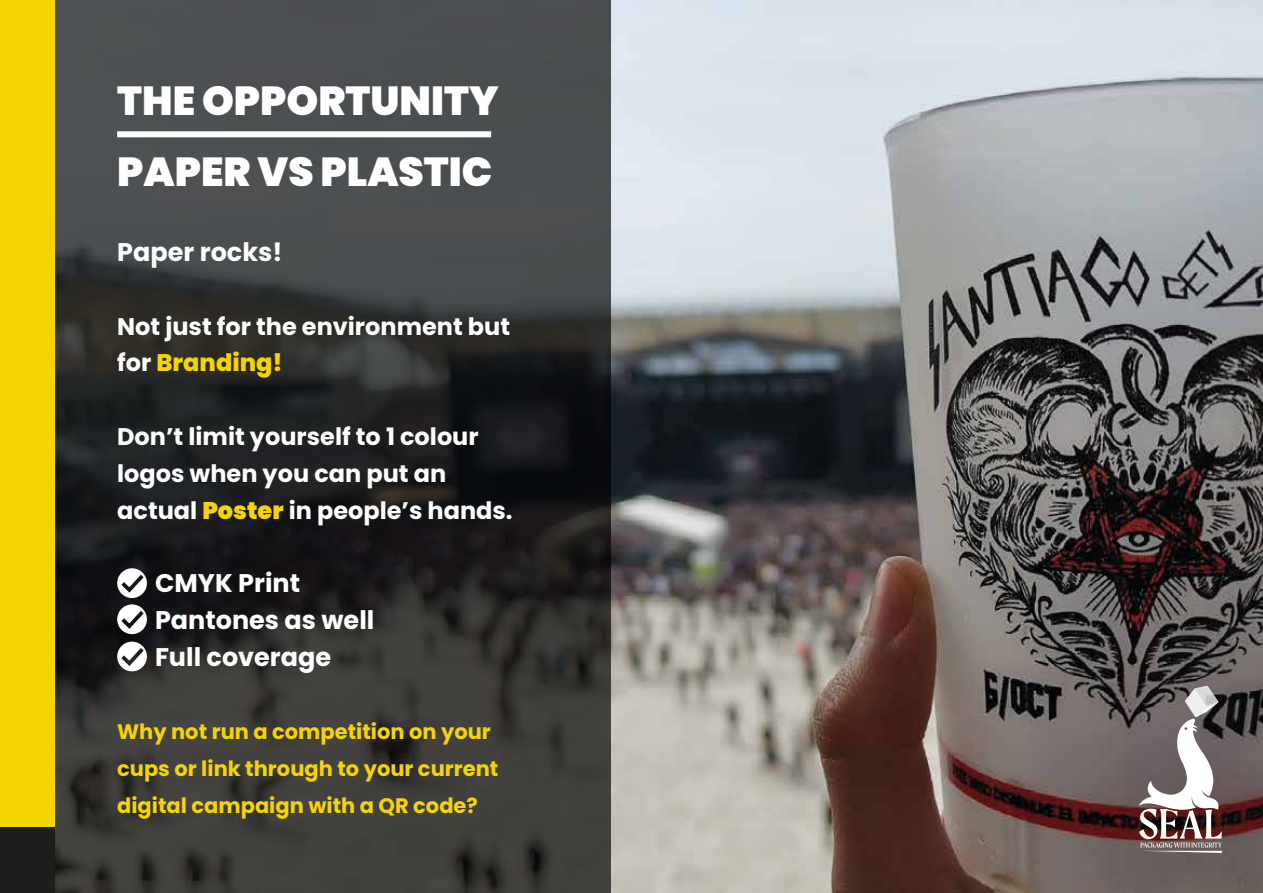
<style>
.page{position:relative;width:1263px;height:893px;background:#fff}
.page>*{position:absolute;margin:0;border:0;box-sizing:border-box;transform-origin:0 0}
.t1{font:900 40.5px/70.8px "Poppins";color:#fff}
.t2{font:700 25.5px/36.8px "Poppins";color:#fff}
.t3{font:700 24px/36.8px "Poppins";color:#fff}
.t4{font:700 21px/36.8px "Poppins";color:#f5d405}
.s1{font-weight:800;color:#f5d405}
.s2{font-weight:900;color:#f5d405}
</style>
<div class="page">
<img style="left:611px;top:0;width:652px;height:893px">
<svg style="left:54px;top:0;width:557px;height:893px;background:#363636"></svg>
<div style="left:117px;top:131px;width:374px;height:6px;background:#fff"></div>
<svg style="left:117px;top:568px;width:30px;height:30px"></svg>
<svg style="left:117px;top:604px;width:30px;height:30px"></svg>
<svg style="left:117px;top:642px;width:30px;height:29px"></svg>
<div style="left:0;top:0;width:54px;height:893px;background:#f5d405"></div>
<div style="left:0;top:827px;width:54px;height:66px;background:#1e1e1d"></div>
<svg style="left:1139px;top:686px;width:83px;height:167px"></svg>
<h1 class="t1" style="left:117px;top:66px;width:383px">THE OPPORTUNITY<br>PAPER VS PLASTIC</h1>
<p class="t2" style="left:117px;top:234px;width:167px">Paper rocks!</p>
<p class="t3" style="left:117px;top:308px;width:394px">Not just for the environment but for <span class="s1">Branding!</span></p>
<p class="t3" style="left:117px;top:418px;width:397px">Don’t limit yourself to 1 colour logos when you can put an actual <span class="s2">Poster</span> in people’s hands.</p>
<p class="t2" style="left:155px;top:565px;width:221px">CMYK Print<br>Pantones as well<br>Full coverage</p>
<p class="t4" style="left:117px;top:714px;width:383px">Why not run a competition on your cups or link through to your current digital campaign with a QR code?</p>
</div>
